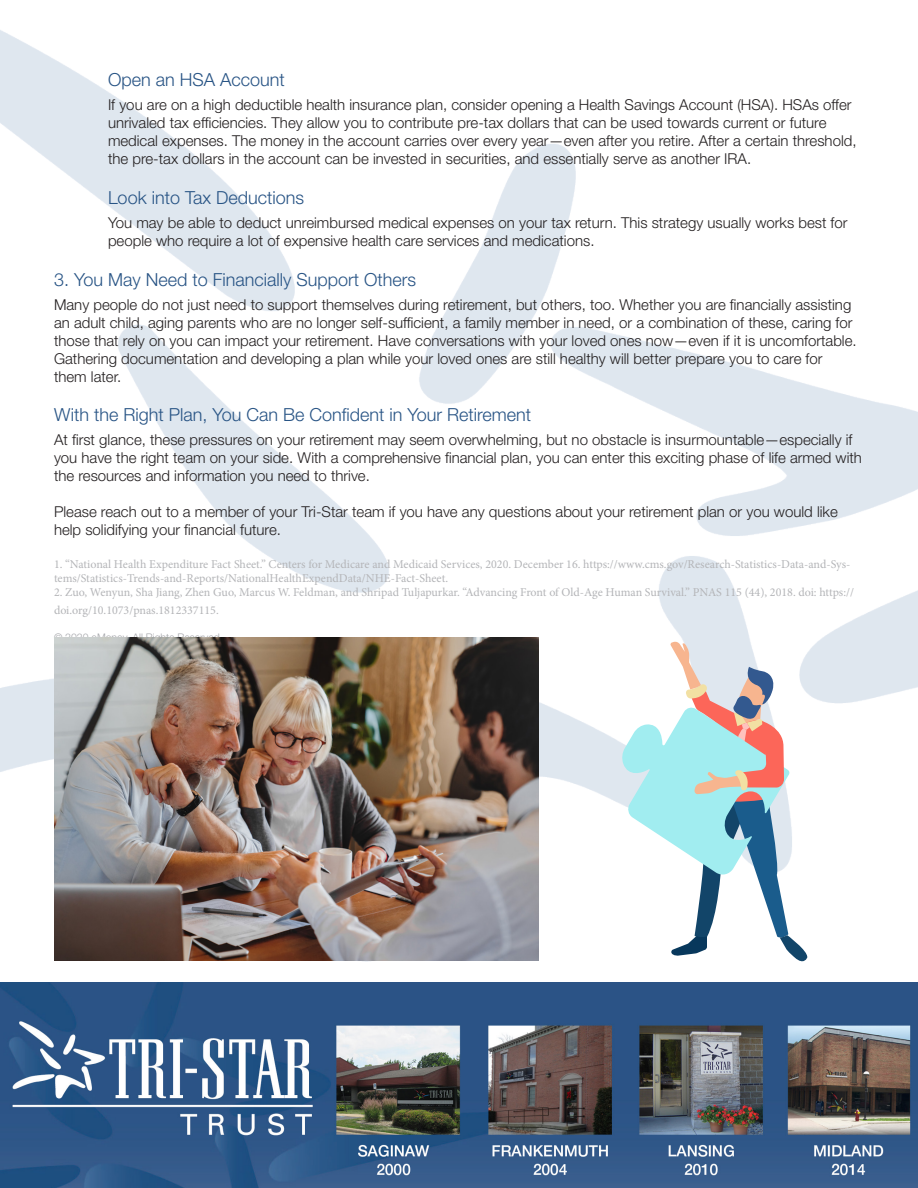
<style>
.page{position:relative;width:918px;height:1188px;background:#fff}
.page>*{position:absolute;margin:0;border:0;box-sizing:border-box;transform-origin:0 0}
.t1{font:300 18px "Helvetica Neue LT Std";color:#285485}
.t2{font:300 15px/18px "Helvetica Neue LT Std";color:#231f20}
.t3{font:12px/14.4px "Minion Pro";color:#b4b5b8}
.t4{font:300 10.5px "Helvetica Neue LT Std";color:#a5a6aa}
</style>
<div class="page">
<img style="left:0;top:30px;width:918px;height:931px">
<img style="left:0;top:982px;width:918px;height:206px">
<img style="left:54px;top:638px;width:484px;height:323px">
<svg style="left:621px;top:641px;width:187px;height:321px"></svg>
<p class="t1" style="left:108px;top:69px;width:178px">Open an HSA Account</p>
<p class="t2" style="left:108px;top:96px;width:745px">If you are on a high deductible health insurance plan, consider opening a Health Savings Account (HSA). HSAs offer</p>
<p class="t2" style="left:108px;top:114px;width:720px">unrivaled tax efficiencies. They allow you to contribute pre-tax dollars that can be used towards current or future</p>
<p class="t2" style="left:108px;top:132px;width:750px">medical expenses. The money in the account carries over every year—even after you retire. After a certain threshold,</p>
<p class="t2" style="left:108px;top:150px;width:645px">the pre-tax dollars in the account can be invested in securities, and essentially serve as another IRA.</p>
<p class="t1" style="left:108px;top:187px;width:198px">Look into Tax Deductions</p>
<p class="t2" style="left:108px;top:213px;width:741px">You may be able to deduct unreimbursed medical expenses on your tax return. This strategy usually works best for</p>
<p class="t2" style="left:108px;top:231px;width:488px">people who require a lot of expensive health care services and medications.</p>
<p class="t1" style="left:54px;top:268px;width:364px">3. You May Need to Financially Support Others</p>
<p class="t2" style="left:54px;top:295px;width:804px">Many people do not just need to support themselves during retirement, but others, too. Whether you are financially assisting an adult child, aging parents who are no longer self-sufficient, a family member in need, or a combination of these, caring for those that rely on you can impact your retirement. Have conversations with your loved ones now—even if it is uncomfortable.<br>Gathering documentation and developing a plan while your loved ones are still healthy will better prepare you to care for</p>
<p class="t2" style="left:54px;top:367px;width:69px">them later.</p>
<p class="t1" style="left:54px;top:404px;width:479px">With the Right Plan, You Can Be Confident in Your Retirement</p>
<p class="t2" style="left:54px;top:430px;width:810px">At first glance, these pressures on your retirement may seem overwhelming, but no obstacle is insurmountable—especially if you have the right team on your side. With a comprehensive financial plan, you can enter this exciting phase of life armed with the resources and information you need to thrive.</p>
<p class="t2" style="left:54px;top:502px;width:785px">Please reach out to a member of your Tri-Star team if you have any questions about your retirement plan or you would like help solidifying your financial future.</p>
<p class="t3" style="left:54px;top:557px;width:798px">1. “National Health Expenditure Fact Sheet.” Centers for Medicare and Medicaid Services, 2020. December 16. https://www.cms.gov/Research-Statistics-Data-and-Sys&shy;tems/Statistics-Trends-and-Reports/NationalHealthExpendData/NHE-Fact-Sheet.</p>
<p class="t3" style="left:54px;top:584px;width:802px;line-height:18px">2. Zuo, Wenyun, Sha Jiang, Zhen Guo, Marcus W. Feldman, and Shripad Tuljapurkar. “Advancing Front of Old-Age Human Survival.” PNAS 115 (44), 2018. doi: https:// doi.org/10.1073/pnas.1812337115.</p>
<p class="t4" style="left:54px;top:631px;width:170px">© 2020 eMoney. All Rights Reserved.</p>
</div>
